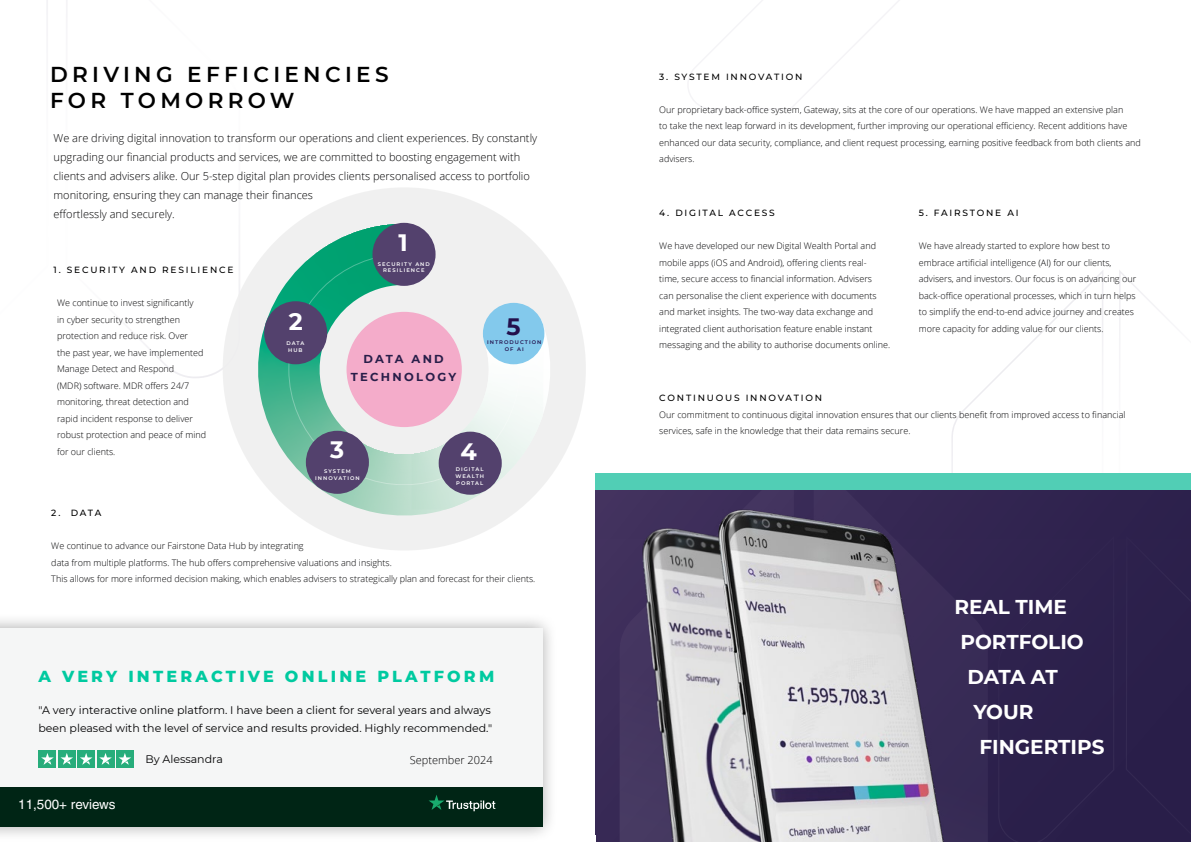
<style>
.page{position:relative;width:1191px;height:842px;background:#fff}
.page>*{position:absolute;margin:0;border:0;box-sizing:border-box;transform-origin:0 0}
.t1{font:700 23.7px "Montserrat";color:#fff}
.t2{font:700 23.7px "Montserrat";color:#23104c}
.t3{font:600 21.6px/25.9px "Montserrat";letter-spacing:.2em;color:#000}
.t4{font:700 20px "Montserrat";color:#fff}
.t5{font:800 16px "Montserrat";letter-spacing:.2em;color:#00caa0}
.t6{font:13.4px "Helvetica CE";color:#fff}
.t7{font:700 11.5px/17.6px "Montserrat";letter-spacing:.2em;color:#281e49;text-align:center}
.t8{font:300 11px/19px "Open Sans";color:#020203}
.t9{font:11px/18px "Montserrat";color:#020203}
.t10{font:300 9px/16.5px "Open Sans";color:#020203}
.t11{font:500 9px "Montserrat";letter-spacing:.2em;color:#000}
.t12{font:600 5.2px/6.6px "Montserrat";letter-spacing:.2em;color:#fff;text-align:center}
.t13{font:600 5.2px/6.6px "Montserrat";letter-spacing:.2em;color:#23104c;text-align:center}
</style>
<div class="page">
<svg style="left:951px;top:270px;width:209px;height:203px"></svg>
<svg style="left:595px;top:489px;width:596px;height:346px"></svg>
<div style="left:596px;top:539px;width:595px;height:303px;background:linear-gradient(to bottom,#3c2d59,#322550)"></div>
<svg style="left:619px;top:489px;width:369px;height:353px"></svg>
<svg style="left:688px;top:0;width:211px;height:109px"></svg>
<div style="left:998px;top:536px;width:193px;height:306px;background:#2b204b"></div>
<div style="left:223px;top:187px;width:363px;height:363px;background:#efefef;border-radius:50%"></div>
<svg style="left:258px;top:223px;width:292px;height:293px"></svg>
<svg style="left:412px;top:306px;width:131px;height:203px"></svg>
<svg style="left:289px;top:254px;width:231px;height:231px"></svg>
<div style="left:346px;top:312px;width:116px;height:115px;background:#f4acca;border-radius:50%"></div>
<div style="left:372px;top:223px;width:63px;height:63px;background:#53416d;border-radius:50%"></div>
<div style="left:264px;top:301px;width:63px;height:63px;background:#53416d;border-radius:50%"></div>
<div style="left:306px;top:431px;width:63px;height:63px;background:#53416d;border-radius:50%"></div>
<div style="left:483px;top:303px;width:61px;height:61px;background:#83c9ec;border-radius:50%"></div>
<div style="left:439px;top:432px;width:63px;height:63px;background:#53416d;border-radius:50%"></div>
<div style="left:595px;top:473px;width:596px;height:16px;background:#51ceb5"></div>
<div style="left:0;top:613px;width:558px;height:229px;background:#000;opacity:.35"></div>
<div style="left:0;top:628px;width:542px;height:198px;background:#f5f6f6"></div>
<div style="left:0;top:787px;width:543px;height:40px;background:#002515"></div>
<svg style="left:429px;top:795px;width:66px;height:16px"></svg>
<div style="left:38px;top:750px;width:18px;height:18px;background:#27ad7b"></div>
<svg style="left:41px;top:753px;width:13px;height:12px"></svg>
<div style="left:58px;top:750px;width:18px;height:18px;background:#27ad7b"></div>
<svg style="left:60px;top:753px;width:13px;height:12px"></svg>
<div style="left:77px;top:750px;width:18px;height:18px;background:#27ad7b"></div>
<svg style="left:80px;top:753px;width:12px;height:12px"></svg>
<div style="left:97px;top:750px;width:17px;height:18px;background:#27ad7b"></div>
<svg style="left:98px;top:617px;width:152px;height:225px"></svg>
<img style="left:613px;top:522px;width:62px;height:320px">
<img style="left:675px;top:505px;width:307px;height:337px">
<h2 class="t3" style="left:50px;top:61px;width:340px">DRIVING EFFICIENCIES<br>FOR TOMORROW</h2>
<p class="t8" style="left:54px;top:128px;width:485px">We are driving digital innovation to transform our operations and client experiences. By constantly upgrading our financial products and services, we are committed to boosting engagement with clients and advisers alike. Our 5-step digital plan provides clients personalised access to portfolio monitoring, ensuring they can manage their finances<br>effortlessly and securely.</p>
<p class="t11" style="left:54px;top:264px;width:181px">1. SECURITY AND RESILIENCE</p>
<p class="t10" style="left:57px;top:294px;width:150px">We continue to invest significantly<br>in cyber security to strengthen protection and reduce risk. Over<br>the past year, we have implemented<br>Manage Detect and Respond<br>(MDR) software. MDR offers 24/7 monitoring, threat detection and rapid incident response to deliver robust protection and peace of mind for our clients.</p>
<h1 class="t1" style="left:289px;top:304px;width:15px">2</h1>
<p class="t12" style="left:286px;top:340px;width:20px">DATA<br>HUB</p>
<h1 class="t1" style="left:398px;top:226px;width:11px">1</h1>
<p class="t12" style="left:378px;top:260px;width:54px">SECURITY AND<br>RESILIENCE</p>
<p class="t7" style="left:351px;top:350px;width:107px">DATA AND<br>TECHNOLOGY</p>
<h1 class="t2" style="left:506px;top:309px;width:16px">5</h1>
<p class="t13" style="left:487px;top:339px;width:56px">INTRODUCTION<br>OF AI</p>
<h1 class="t1" style="left:330px;top:433px;width:16px">3</h1>
<h1 class="t1" style="left:460px;top:434px;width:18px">4</h1>
<p class="t12" style="left:315px;top:468px;width:46px">SYSTEM<br>INNOVATION</p>
<p class="t12" style="left:455px;top:466px;width:30px;text-align:justify">DIGITAL WEALTH PORTAL</p>
<p class="t11" style="left:51px;top:507px;width:52px">2. DATA</p>
<p class="t10" style="left:51px;top:537px;width:485px">We continue to advance our Fairstone Data Hub by integrating<br>data from multiple platforms. The hub offers comprehensive valuations and insights.<br>This allows for more informed decision making, which enables advisers to strategically plan and forecast for their clients.</p>
<h3 class="t5" style="left:38px;top:664px;width:457px">A VERY INTERACTIVE ONLINE PLATFORM</h3>
<p class="t9" style="left:38px;top:700px;width:455px">"A very interactive online platform. I have been a client for several years and always been pleased with the level of service and results provided. Highly recommended."</p>
<h3 class="t6" style="left:18px;top:796px;width:99px">11,500+ reviews</h3>
<p class="t9" style="left:145px;top:749px;width:79px">By Alessandra</p>
<p class="t8" style="left:410px;top:750px;width:84px">September 2024</p>
<p class="t11" style="left:659px;top:70px;width:145px">3. SYSTEM INNOVATION</p>
<p class="t10" style="left:659px;top:101px;width:483px">Our proprietary back-office system, Gateway, sits at the core of our operations. We have mapped an extensive plan<br>to take the next leap forward in its development, further improving our operational efficiency. Recent additions have enhanced our data security, compliance, and client request processing, earning positive feedback from both clients and advisers.</p>
<p class="t11" style="left:659px;top:207px;width:117px">4. DIGITAL ACCESS</p>
<p class="t10" style="left:659px;top:237px;width:232px">We have developed our new Digital Wealth Portal and mobile apps (iOS and Android), offering clients real-<br>time, secure access to financial information. Advisers<br>can personalise the client experience with documents and market insights. The two-way data exchange and integrated client authorisation feature enable instant messaging and the ability to authorise documents online.</p>
<p class="t11" style="left:918px;top:207px;width:101px">5. FAIRSTONE AI</p>
<p class="t10" style="left:918px;top:237px;width:219px">We have already started to explore how best to embrace artificial intelligence (AI) for our clients, advisers, and investors. Our focus is on advancing our back-office operational processes, which in turn helps to simplify the end-to-end advice journey and creates more capacity for adding value for our clients.</p>
<p class="t11" style="left:659px;top:392px;width:164px">CONTINUOUS INNOVATION</p>
<p class="t10" style="left:659px;top:406px;width:468px">Our commitment to continuous digital innovation ensures that our clients benefit from improved access to financial services, safe in the knowledge that their data remains secure.</p>
<h3 class="t4" style="left:954px;top:592px;width:114px">REAL TIME</h3>
<h3 class="t4" style="left:960px;top:627px;width:125px">PORTFOLIO</h3>
<h3 class="t4" style="left:967px;top:662px;width:92px">DATA AT</h3>
<h3 class="t4" style="left:973px;top:697px;width:62px">YOUR</h3>
<h3 class="t4" style="left:979px;top:732px;width:127px">FINGERTIPS</h3>
</div>
